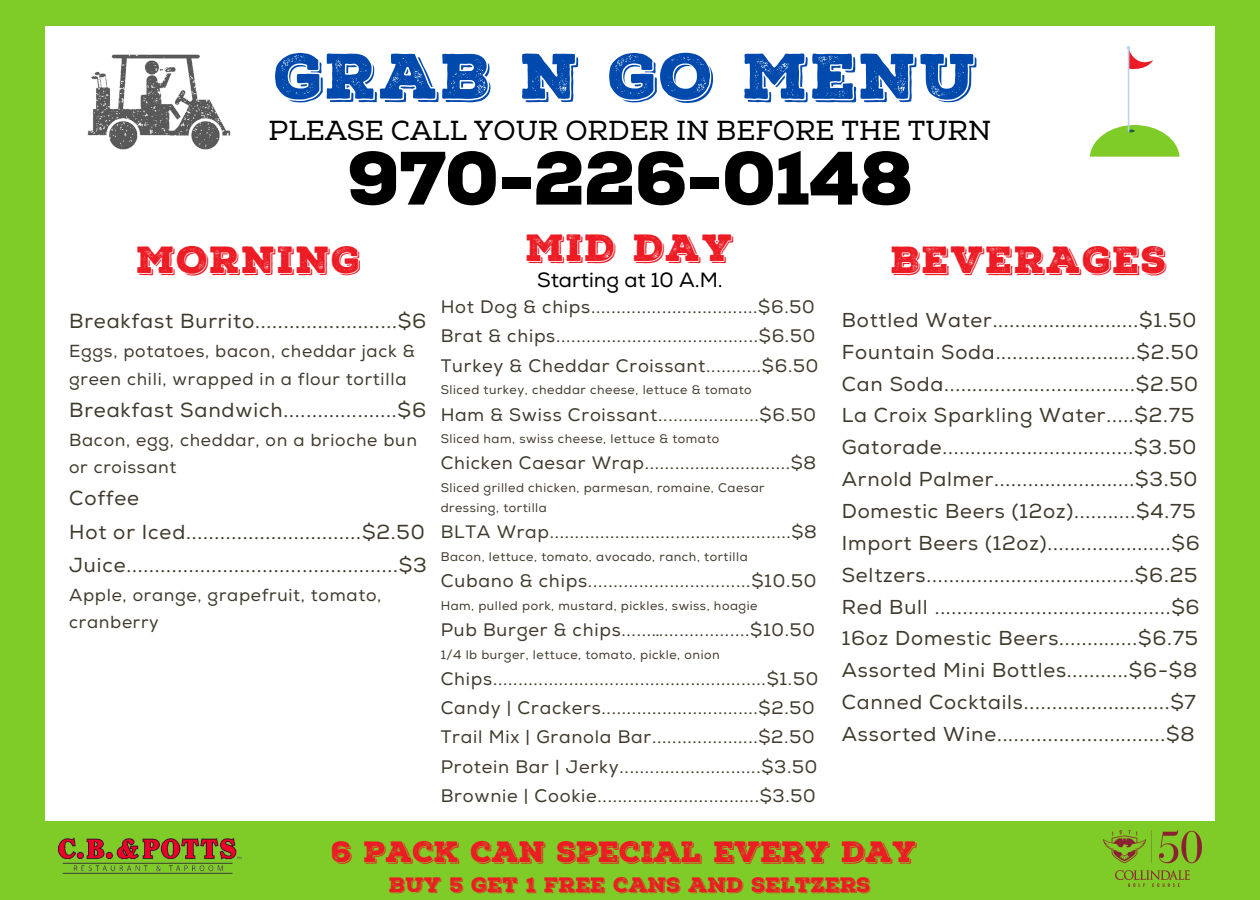
<style>
.page{position:relative;width:1260px;height:900px;background:#7fcb27}
.page>*{position:absolute;margin:0;border:0;box-sizing:border-box;transform-origin:0 0}
.t1{font:900 75.5px "Nexa Slab";color:#000}
.t2{font:62px "Nexa Rust Slab Black Shadow 01";letter-spacing:.04em;color:#004aad}
.t3{font:36.75px "Nexa Rust Slab Black Shadow 01";letter-spacing:.04em;color:#ec1b24}
.t4{font:28.5px "Nexa Rust Slab Black Shadow 01";color:#ec1b24}
.t5{font:27.5px "Nexa Slab";color:#000}
.t6{font:20.5px "Nexa";letter-spacing:.04em;color:#403a2c}
.t7{font:20.5px "Nexa";color:#000}
.t8{font:20.25px "Nexa";letter-spacing:.04em;color:#403a2c}
.t9{font:20.25px "Nexa Rust Slab Black Shadow 01";color:#ec1b24}
.t10{font:20px "Nexa";letter-spacing:.04em;color:#403a2c}
.t11{font:18.25px "Nexa";letter-spacing:.04em;color:#403a2c}
.t12{font:18px "Nexa";letter-spacing:.04em;color:#403a2c}
.t13{font:17.5px/27.5px "Nexa";letter-spacing:.04em;color:#403a2c}
.t14{font:12.5px/19.8px "Nexa";letter-spacing:.04em;color:#403a2c}
</style>
<div class="page">
<div style="left:45px;top:26px;width:1170px;height:795px;background:#fff"></div>
<svg style="left:1090px;top:46px;width:90px;height:111px"></svg>
<img style="left:87px;top:54px;width:144px;height:96px">
<img style="left:57px;top:837px;width:185px;height:37px">
<img style="left:1104px;top:830px;width:97px;height:56px">
<p class="t2" style="left:275px;top:40px;width:704px">GRAB N GO MENU</p>
<p class="t5" style="left:269px;top:114px;width:724px">PLEASE CALL YOUR ORDER IN BEFORE THE TURN</p>
<p class="t1" style="left:348px;top:134px;width:566px">970-226-0148</p>
<p class="t3" style="left:137px;top:238px;width:225px">MORNING</p>
<p class="t6" style="left:69px;top:309px;width:359px">Breakfast Burrito.........................$6</p>
<p class="t13" style="left:69px;top:338px;width:347px">Eggs, potatoes, bacon, cheddar jack &amp; green chili, wrapped in a flour tortilla</p>
<p class="t6" style="left:69px;top:397px;width:359px">Breakfast Sandwich....................$6</p>
<p class="t13" style="left:69px;top:426px;width:349px">Bacon, egg, cheddar, on a brioche bun or croissant</p>
<p class="t8" style="left:69px;top:486px;width:72px">Coffee</p>
<p class="t8" style="left:69px;top:520px;width:357px">Hot or Iced...............................$2.50</p>
<p class="t8" style="left:69px;top:553px;width:359px">Juice................................................$3</p>
<p class="t13" style="left:69px;top:582px;width:314px">Apple, orange, grapefruit, tomato, cranberry</p>
<p class="t3" style="left:526px;top:226px;width:209px">MID DAY</p>
<p class="t7" style="left:537px;top:268px;width:187px">Starting at 10 A.M.</p>
<p class="t12" style="left:441px;top:296px;width:376px">Hot Dog &amp; chips.................................$6.50</p>
<p class="t12" style="left:441px;top:326px;width:376px">Brat &amp; chips........................................$6.50</p>
<p class="t12" style="left:441px;top:355px;width:379px">Turkey &amp; Cheddar Croissant...........$6.50</p>
<p class="t14" style="left:441px;top:381px;width:313px">Sliced turkey, cheddar cheese, lettuce &amp; tomato</p>
<p class="t12" style="left:441px;top:404px;width:377px">Ham &amp; Swiss Croissant....................$6.50</p>
<p class="t14" style="left:441px;top:430px;width:280px">Sliced ham, swiss cheese, lettuce &amp; tomato</p>
<p class="t12" style="left:441px;top:453px;width:377px">Chicken Caesar Wrap.............................$8</p>
<p class="t14" style="left:441px;top:479px;width:325px">Sliced grilled chicken, parmesan, romaine, Caesar dressing, tortilla</p>
<p class="t12" style="left:441px;top:521px;width:378px">BLTA Wrap................................................$8</p>
<p class="t14" style="left:441px;top:547px;width:309px">Bacon, lettuce, tomato, avocado, ranch, tortilla</p>
<p class="t11" style="left:441px;top:570px;width:377px">Cubano &amp; chips................................$10.50</p>
<p class="t14" style="left:441px;top:596px;width:318px">Ham, pulled pork, mustard, pickles, swiss, hoagie</p>
<p class="t12" style="left:441px;top:619px;width:376px">Pub Burger &amp; chips......….................$10.50</p>
<p class="t14" style="left:441px;top:645px;width:281px">1/4 lb burger, lettuce, tomato, pickle, onion</p>
<p class="t12" style="left:441px;top:668px;width:379px">Chips......................................................$1.50</p>
<p class="t12" style="left:441px;top:697px;width:376px">Candy | Crackers...............................$2.50</p>
<p class="t12" style="left:441px;top:727px;width:375px">Trail Mix | Granola Bar.....................$2.50</p>
<p class="t12" style="left:441px;top:756px;width:378px">Protein Bar | Jerky............................$3.50</p>
<p class="t12" style="left:441px;top:785px;width:377px">Brownie | Cookie................................$3.50</p>
<p class="t3" style="left:891px;top:238px;width:277px">BEVERAGES</p>
<p class="t10" style="left:842px;top:308px;width:356px">Bottled Water..........................$1.50</p>
<p class="t10" style="left:842px;top:340px;width:359px">Fountain Soda.........................$2.50</p>
<p class="t10" style="left:842px;top:372px;width:358px">Can Soda..................................$2.50</p>
<p class="t10" style="left:842px;top:404px;width:354px">La Croix Sparkling Water.....$2.75</p>
<p class="t10" style="left:842px;top:436px;width:356px">Gatorade..................................$3.50</p>
<p class="t10" style="left:842px;top:467px;width:357px">Arnold Palmer.........................$3.50</p>
<p class="t10" style="left:842px;top:499px;width:355px">Domestic Beers (12oz)...........$4.75</p>
<p class="t10" style="left:842px;top:531px;width:359px">Import Beers (12oz)......................$6</p>
<p class="t10" style="left:842px;top:563px;width:357px">Seltzers.....................................$6.25</p>
<p class="t10" style="left:842px;top:595px;width:359px">Red Bull ..........................................$6</p>
<p class="t10" style="left:842px;top:627px;width:358px">16oz Domestic Beers..............$6.75</p>
<p class="t10" style="left:842px;top:659px;width:357px">Assorted Mini Bottles...........$6-$8</p>
<p class="t10" style="left:842px;top:690px;width:356px">Canned Cocktails..........................$7</p>
<p class="t10" style="left:842px;top:722px;width:354px">Assorted Wine..............................$8</p>
<p class="t4" style="left:332px;top:835px;width:587px">6 PACK CAN SPECIAL EVERY DAY</p>
<p class="t9" style="left:389px;top:873px;width:483px">BUY 5 GET 1 FREE CANS AND SELTZERS</p>
</div>
